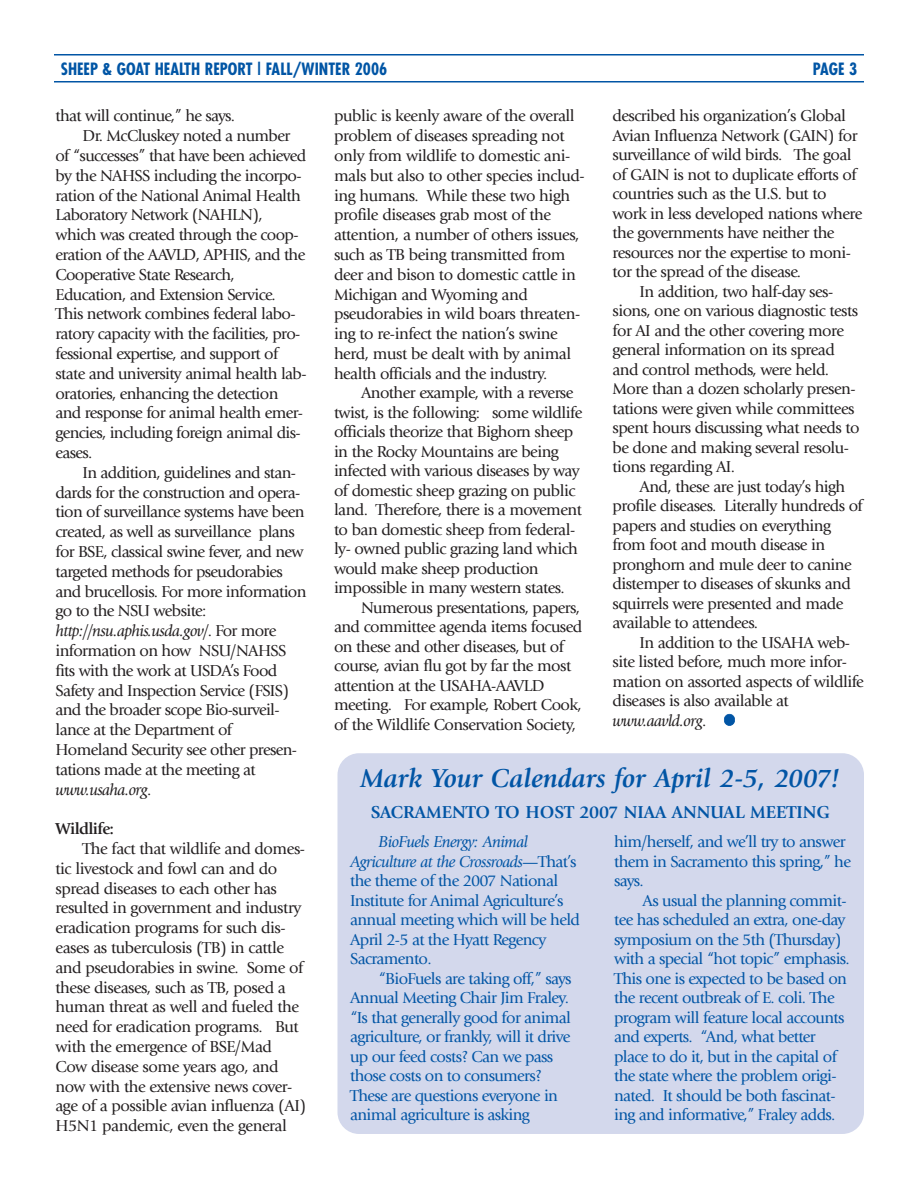
<style>
.page{position:relative;width:918px;height:1188px;background:#fff}
.page>*{position:absolute;margin:0;border:0;box-sizing:border-box;transform-origin:0 0}
.t1{font:italic 700 27px "Giovanni";color:#0155a5}
.t2{font:700 18px "Giovanni";color:#0155a5}
.t3{font:16.5px/19.8px "Giovanni";letter-spacing:-.035em;color:#231f20}
.t4{font:16.5px/19.5px "Giovanni";letter-spacing:-.04em;color:#0155a5}
.t5{font:italic 16.5px "Giovanni";letter-spacing:-.04em;color:#231f20}
.t6{font:700 condensed 16.5px "Futura";color:#0155a5}
.t7{font:700 16.5px "Giovanni";letter-spacing:-.04em;color:#231f20}
.s1{font-style:normal}
.s2{font-style:italic}
</style>
<div class="page">
<hr style="left:54px;top:54px;width:810px;height:2px;background:#0155a5">
<hr style="left:54px;top:81px;width:810px;height:1px;background:#0155a5">
<div style="left:724px;top:714px;width:11px;height:12px;background:#0155a5;border-radius:5px"></div>
<div style="left:724px;top:714px;width:11px;height:12px;border:2px solid #0155a5;border-radius:6px"></div>
<div style="left:338px;top:753px;width:526px;height:381px;background:#d3d8ec;border-radius:22px"></div>
<p class="t6" style="left:61px;top:61px;width:328px">SHEEP &amp; GOAT HEALTH REPORT | FALL/WINTER 2006</p>
<p class="t6" style="left:813px;top:61px;width:46px">PAGE 3</p>
<p class="t3" style="left:56px;top:107px;width:181px">that will continue,” he says.</p>
<p class="t3" style="left:83px;top:127px;width:209px">Dr. McCluskey noted a number</p>
<p class="t3" style="left:56px;top:147px;width:252px">of “successes” that have been achieved</p>
<p class="t3" style="left:56px;top:167px;width:248px">by the NAHSS including the incorpo-</p>
<p class="t3" style="left:56px;top:187px;width:247px">ration of the National Animal Health</p>
<p class="t3" style="left:56px;top:206px;width:209px">Laboratory Network (NAHLN),</p>
<p class="t3" style="left:56px;top:226px;width:245px">which was created through the coop-</p>
<p class="t3" style="left:56px;top:246px;width:251px">eration of the AAVLD, APHIS, and the</p>
<p class="t3" style="left:56px;top:266px;width:181px">Cooperative State Research,</p>
<p class="t3" style="left:56px;top:286px;width:222px">Education, and Extension Service.</p>
<p class="t3" style="left:56px;top:305px;width:242px">This network combines federal labo-</p>
<p class="t3" style="left:56px;top:325px;width:246px">ratory capacity with the facilities, pro-</p>
<p class="t3" style="left:56px;top:345px;width:224px">fessional expertise, and support of</p>
<p class="t3" style="left:56px;top:365px;width:253px">state and university animal health lab-</p>
<p class="t3" style="left:56px;top:385px;width:224px">oratories, enhancing the detection</p>
<p class="t3" style="left:56px;top:404px;width:249px">and response for animal health emer-</p>
<p class="t3" style="left:56px;top:424px;width:247px">gencies, including foreign animal dis-</p>
<p class="t3" style="left:56px;top:444px;width:38px">eases.</p>
<p class="t3" style="left:83px;top:464px;width:215px">In addition, guidelines and stan-</p>
<p class="t3" style="left:56px;top:484px;width:246px">dards for the construction and opera-</p>
<p class="t3" style="left:56px;top:503px;width:251px">tion of surveillance systems have been</p>
<p class="t3" style="left:56px;top:523px;width:241px">created, as well as surveillance plans</p>
<p class="t3" style="left:56px;top:543px;width:250px">for BSE, classical swine fever, and new</p>
<p class="t3" style="left:56px;top:563px;width:229px">targeted methods for pseudorabies</p>
<p class="t3" style="left:56px;top:583px;width:253px">and brucellosis. For more information</p>
<p class="t3" style="left:56px;top:602px;width:153px">go to the NSU website:</p>
<p class="t5" style="left:56px;top:624px;width:222px">http://nsu.aphis.usda.gov/<span class="s1">. For more</span></p>
<p class="t3" style="left:56px;top:642px;width:232px">information on how NSU/NAHSS</p>
<p class="t3" style="left:56px;top:662px;width:223px">fits with the work at USDA’s Food</p>
<p class="t3" style="left:56px;top:682px;width:235px">Safety and Inspection Service (FSIS)</p>
<p class="t3" style="left:56px;top:701px;width:226px">and the broader scope Bio-surveil-</p>
<p class="t3" style="left:56px;top:721px;width:178px">lance at the Department of</p>
<p class="t3" style="left:56px;top:741px;width:243px">Homeland Security see other presen-</p>
<p class="t3" style="left:56px;top:761px;width:202px">tations made at the meeting at</p>
<p class="t5" style="left:56px;top:783px;width:97px">www.usaha.org<span class="s1">.</span></p>
<p class="t7" style="left:56px;top:822px;width:60px">Wildlife:</p>
<p class="t3" style="left:56px;top:840px;width:252px;text-indent:27px">The fact that wildlife and domes&shy;tic livestock and fowl can and do spread diseases to each other has resulted in government and industry eradication programs for such dis&shy;eases as tuberculosis (TB) in cattle and pseudorabies in swine. Some of these diseases, such as TB, posed a human threat as well and fueled the need for eradication programs. But with the emergence of BSE/Mad Cow disease some years ago, and now with the extensive news cover&shy;age of a possible avian influenza (AI)<br>H5N1 pandemic, even the general</p>
<p class="t3" style="left:613px;top:107px;width:235px">described his organization’s Global</p>
<p class="t3" style="left:613px;top:127px;width:247px">Avian Influenza Network (GAIN) for</p>
<p class="t3" style="left:613px;top:146px;width:241px">surveillance of wild birds. The goal</p>
<p class="t3" style="left:613px;top:166px;width:246px">of GAIN is not to duplicate efforts of</p>
<p class="t3" style="left:613px;top:185px;width:216px">countries such as the U.S. but to</p>
<p class="t3" style="left:613px;top:205px;width:251px">work in less developed nations where</p>
<p class="t3" style="left:613px;top:224px;width:224px">the governments have neither the</p>
<p class="t3" style="left:613px;top:244px;width:240px">resources nor the expertise to moni-</p>
<p class="t3" style="left:613px;top:263px;width:190px">tor the spread of the disease.</p>
<p class="t3" style="left:640px;top:283px;width:195px">In addition, two half-day ses-</p>
<p class="t3" style="left:613px;top:302px;width:247px">sions, one on various diagnostic tests</p>
<p class="t3" style="left:613px;top:322px;width:233px">for AI and the other covering more</p>
<p class="t3" style="left:613px;top:341px;width:224px">general information on its spread</p>
<p class="t3" style="left:613px;top:361px;width:218px">and control methods, were held.</p>
<p class="t3" style="left:613px;top:380px;width:245px">More than a dozen scholarly presen-</p>
<p class="t3" style="left:613px;top:400px;width:244px">tations were given while committees</p>
<p class="t3" style="left:613px;top:419px;width:249px">spent hours discussing what needs to</p>
<p class="t3" style="left:613px;top:439px;width:238px">be done and making several resolu-</p>
<p class="t3" style="left:613px;top:458px;width:124px">tions regarding AI.</p>
<p class="t3" style="left:640px;top:478px;width:207px">And, these are just today’s high</p>
<p class="t3" style="left:613px;top:497px;width:252px">profile diseases. Literally hundreds of</p>
<p class="t3" style="left:613px;top:517px;width:220px">papers and studies on everything</p>
<p class="t3" style="left:613px;top:536px;width:214px">from foot and mouth disease in</p>
<p class="t3" style="left:613px;top:556px;width:241px">pronghorn and mule deer to canine</p>
<p class="t3" style="left:613px;top:575px;width:240px">distemper to diseases of skunks and</p>
<p class="t3" style="left:613px;top:595px;width:232px">squirrels were presented and made</p>
<p class="t3" style="left:613px;top:614px;width:147px">available to attendees.</p>
<p class="t3" style="left:640px;top:634px;width:212px">In addition to the USAHA web-</p>
<p class="t3" style="left:613px;top:653px;width:236px">site listed before, much more infor-</p>
<p class="t3" style="left:613px;top:673px;width:253px">mation on assorted aspects of wildlife</p>
<p class="t3" style="left:613px;top:692px;width:178px">diseases is also available at</p>
<p class="t5" style="left:613px;top:714px;width:95px">www.aavld.org<span class="s1">.</span></p>
<p class="t3" style="left:334px;top:107px;width:252px">public is keenly aware of the overall problem of diseases spreading not only from wildlife to domestic ani&shy;mals but also to other species includ&shy;ing humans. While these two high profile diseases grab most of the attention, a number of others issues, such as TB being transmitted from deer and bison to domestic cattle in Michigan and Wyoming and pseudorabies in wild boars threaten&shy;ing to re-infect the nation’s swine herd, must be dealt with by animal health officials and the industry.</p>
<p class="t3" style="left:334px;top:385px;width:250px;text-indent:27px">Another example, with a reverse twist, is the following: some wildlife officials theorize that Bighorn sheep in the Rocky Mountains are being infected with various diseases by way of domestic sheep grazing on public land. Therefore, there is a movement to ban domestic sheep from federal&shy;ly- owned public grazing land which would make sheep production impossible in many western states.</p>
<p class="t3" style="left:334px;top:599px;width:250px;text-indent:27px">Numerous presentations, papers, and committee agenda items focused on these and other diseases, but of course, avian flu got by far the most attention at the USAHA-AAVLD meeting. For example, Robert Cook, of the Wildlife Conservation Society,</p>
<h1 class="t1" style="left:360px;top:768px;width:481px">Mark Your Calendars for April 2-5, 2007!</h1>
<p class="t2" style="left:371px;top:805px;width:461px">SACRAMENTO TO HOST 2007 NIAA ANNUAL MEETING</p>
<p class="t4" style="left:614px;top:833px;width:238px">him/herself, and we’ll try to answer them in Sacramento this spring,” he says.</p>
<p class="t4" style="left:614px;top:892px;width:237px;text-indent:29px">As usual the planning commit&shy;tee has scheduled an extra, one-day symposium on the 5th (Thursday) with a special “hot topic” emphasis.<br>This one is expected to be based on the recent outbreak of E. coli. The program will feature local accounts and experts. “And, what better place to do it, but in the capital of the state where the problem origi&shy;nated. It should be both fascinat&shy;ing and informative,” Fraley adds.</p>
<p class="t4" style="left:350px;top:833px;width:231px;text-indent:29px"><span class="s2">BioFuels Energy: Animal<br>Agriculture at the Crossroads</span>—That’s the theme of the 2007 National<br>Institute for Animal Agriculture’s annual meeting which will be held<br>April 2-5 at the Hyatt Regency<br>Sacramento.</p>
<p class="t4" style="left:350px;top:970px;width:223px;text-indent:29px">“BioFuels are taking off,” says<br>Annual Meeting Chair Jim Fraley. “Is that generally good for animal agriculture, or frankly, will it drive up our feed costs? Can we pass those costs on to consumers?<br>These are questions everyone in animal agriculture is asking</p>
</div>
